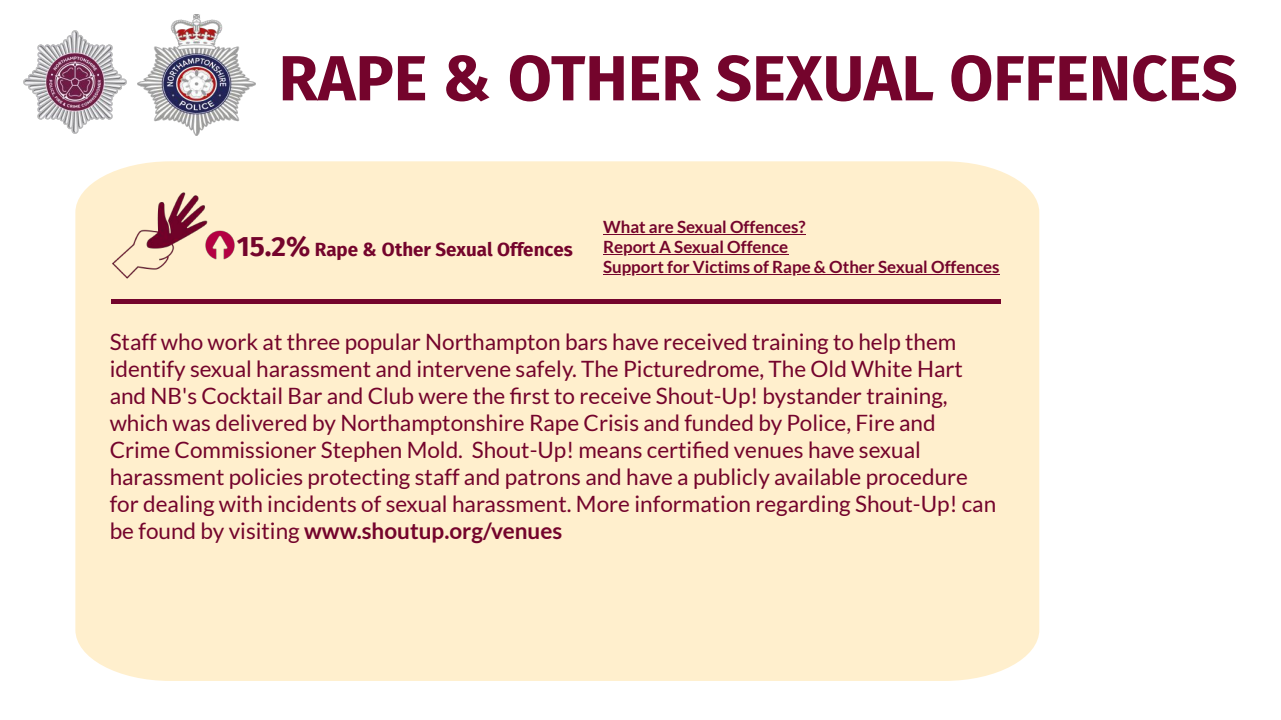
<style>
.page{position:relative;width:1281px;height:720px;background:#fff}
.page>*{position:absolute;margin:0;border:0;box-sizing:border-box;transform-origin:0 0}
.t1{font:700 63.75px "Fira Sans";color:#74042c}
.t2{font:22.5px/27.1px "Lato";color:#74042c}
.t3{font:700 18.75px "Fira Sans";color:#74042c}
.t4{font:700 16.88px/20.1px "Lato";color:#74042c}
.s1{font-size:28.12px}
.s2{font-weight:700}
</style>
<div class="page">
<div style="left:75px;top:161px;width:964px;height:520px;background:#ffefcd"></div>
<img style="left:138px;top:14px;width:117px;height:121px">
<hr style="left:111px;top:299px;width:174px;height:4px;background:#74042c">
<hr style="left:285px;top:299px;width:174px;height:4px;background:#74042c">
<hr style="left:459px;top:299px;width:174px;height:4px;background:#74042c">
<hr style="left:633px;top:299px;width:174px;height:4px;background:#74042c">
<hr style="left:807px;top:299px;width:173px;height:4px;background:#74042c">
<hr style="left:980px;top:299px;width:20px;height:4px;background:#74042c">
<img style="left:23px;top:30px;width:115px;height:104px">
<hr style="left:603px;top:234px;width:202px;height:1px;background:#74042c">
<hr style="left:603px;top:254px;width:185px;height:1px;background:#74042c">
<hr style="left:603px;top:274px;width:396px;height:1px;background:#74042c">
<img style="left:76px;top:161px;width:166px;height:158px">
<img style="left:197px;top:221px;width:47px;height:47px">
<h1 class="t1" style="left:278px;top:24px;width:960px">RAPE &amp; OTHER SEXUAL OFFENCES</h1>
<p class="t3" style="left:237px;top:234px;width:337px"><span class="s1">15.2%</span> Rape &amp; Other Sexual Offences</p>
<p class="t4" style="left:603px;top:216px;width:398px">What are Sexual Offences?<br>Report A Sexual Offence<br>Support for Victims of Rape &amp; Other Sexual Offences</p>
<p class="t2" style="left:110px;top:328px;width:887px">Staff who work at three popular Northampton bars have received training to help them identify sexual harassment and intervene safely. The Picturedrome, The Old White Hart and NB's Cocktail Bar and Club were the fi rst to receive Shout-Up! bystander training, which was delivered by Northamptonshire Rape Crisis and funded by Police, Fire and Crime Commissioner Stephen Mold. Shout-Up! means certified venues have sexual harassment policies protecting staff and patrons and have a publicly available procedure for dealing with incidents of sexual harassment. More information regarding Shout-Up! can be found by visiting <span class="s2">www.shoutup.org/venues</span></p>
</div>
